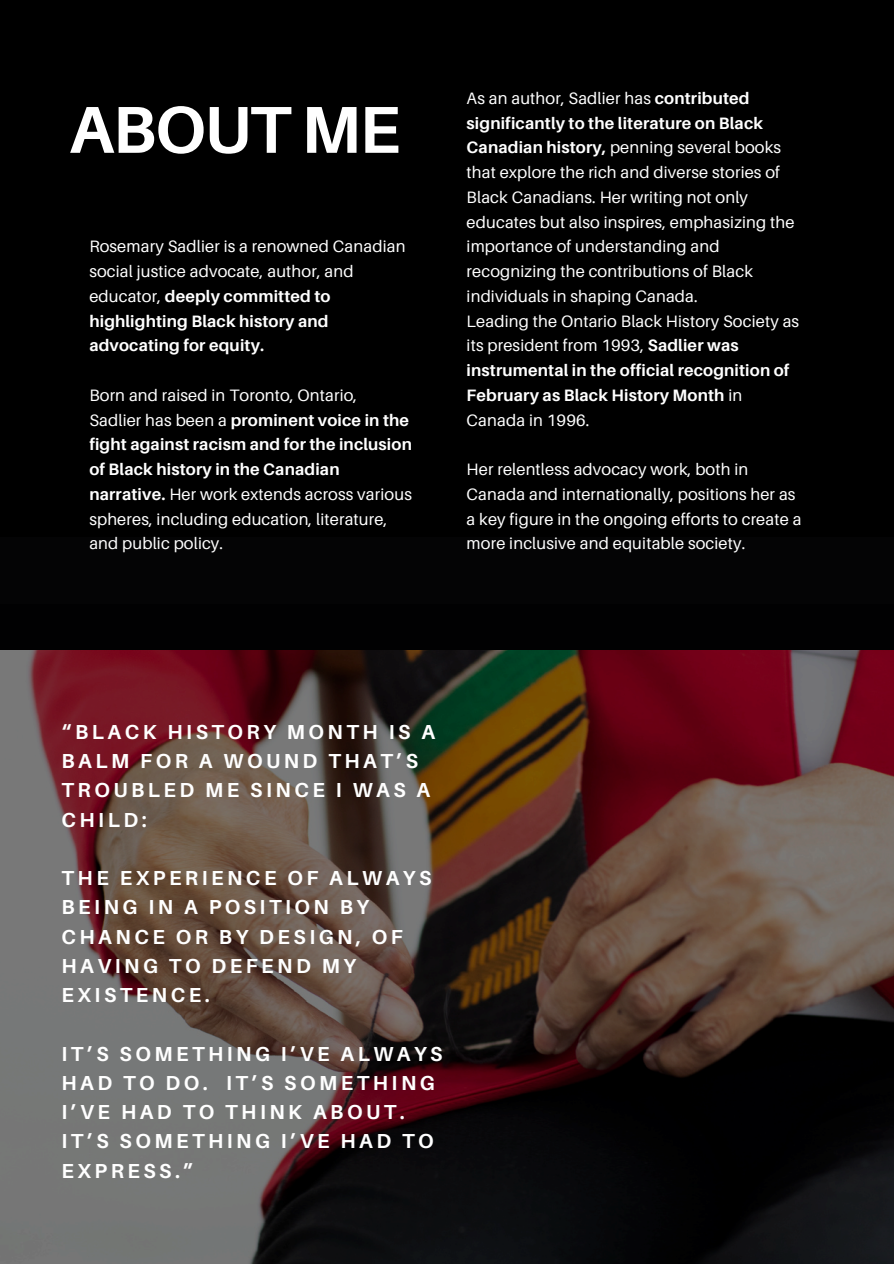
<style>
.page{position:relative;width:894px;height:1264px;background:#fff}
.page>*{position:absolute;margin:0;border:0;box-sizing:border-box;transform-origin:0 0}
.t1{font:700 66.3px "Aileron";letter-spacing:-.02em;color:#fff}
.t2{font:700 20.25px/29.2px "Aileron";letter-spacing:.17em;color:#fff}
.t3{font:16.5px/24.8px "Aileron";letter-spacing:.01em;color:#fff}
.t4{font:700 16.5px/24.8px "Aileron";letter-spacing:.01em;color:#fff}
.s1{font-weight:700}
.s2{font-weight:400}
</style>
<div class="page">
<div style="left:0;top:0;width:893px;height:1263px;background:#000"></div>
<div style="left:0;top:537px;width:893px;height:549px;background:#080809"></div>
<svg style="left:0;top:650px;width:893px;height:613px"></svg>
<h2 class="t1" style="left:69px;top:88px;width:332px">ABOUT ME</h2>
<h2 class="t3" style="left:89px;top:234px;width:317px">Rosemary Sadlier is a renowned Canadian social justice advocate, author, and educator, <span class="s1">deeply committed to highlighting Black history and advocating for equity.</span></h2>
<h2 class="t3" style="left:89px;top:382px;width:324px">Born and raised in Toronto, Ontario, Sadlier has been a <span class="s1">prominent voice in the fight against racism and for the inclusion of Black history in the Canadian narrative.</span> Her work extends across various spheres, including education, literature, and public policy.</h2>
<h1 class="t3" style="left:466px;top:85px;width:329px">As an author, Sadlier has <span class="s1">contributed significantly to the literature on Black Canadian history,</span> penning several books that explore the rich and diverse stories of Black Canadians. Her writing not only educates but also inspires, emphasizing the importance of understanding and recognizing the contributions of Black individuals in shaping Canada.</h1>
<p class="t4" style="left:466px;top:308px;width:334px"><span class="s2">Leading the Ontario Black History Society as its president from 1993,</span> Sadlier was instrumental in the official recognition of February as Black History Month <span class="s2">in Canada in 1996.</span></p>
<p class="t3" style="left:466px;top:456px;width:336px">Her relentless advocacy work, both in Canada and internationally, positions her as a key figure in the ongoing efforts to create a more inclusive and equitable society.</p>
<p class="t2" style="left:61px;top:716px;width:375px">“BLACK HISTORY MONTH IS A<br>BALM FOR A WOUND THAT’S<br>TROUBLED ME SINCE I WAS A<br>CHILD:</p>
<p class="t2" style="left:61px;top:863px;width:371px">THE EXPERIENCE OF ALWAYS<br>BEING IN A POSITION BY<br>CHANCE OR BY DESIGN, OF<br>HAVING TO DEFEND MY<br>EXISTENCE.</p>
<p class="t2" style="left:61px;top:1038px;width:382px">IT’S SOMETHING I’VE ALWAYS<br>HAD TO DO. IT’S SOMETHING<br>I’VE HAD TO THINK ABOUT.<br>IT’S SOMETHING I’VE HAD TO<br>EXPRESS.”</p>
</div>
